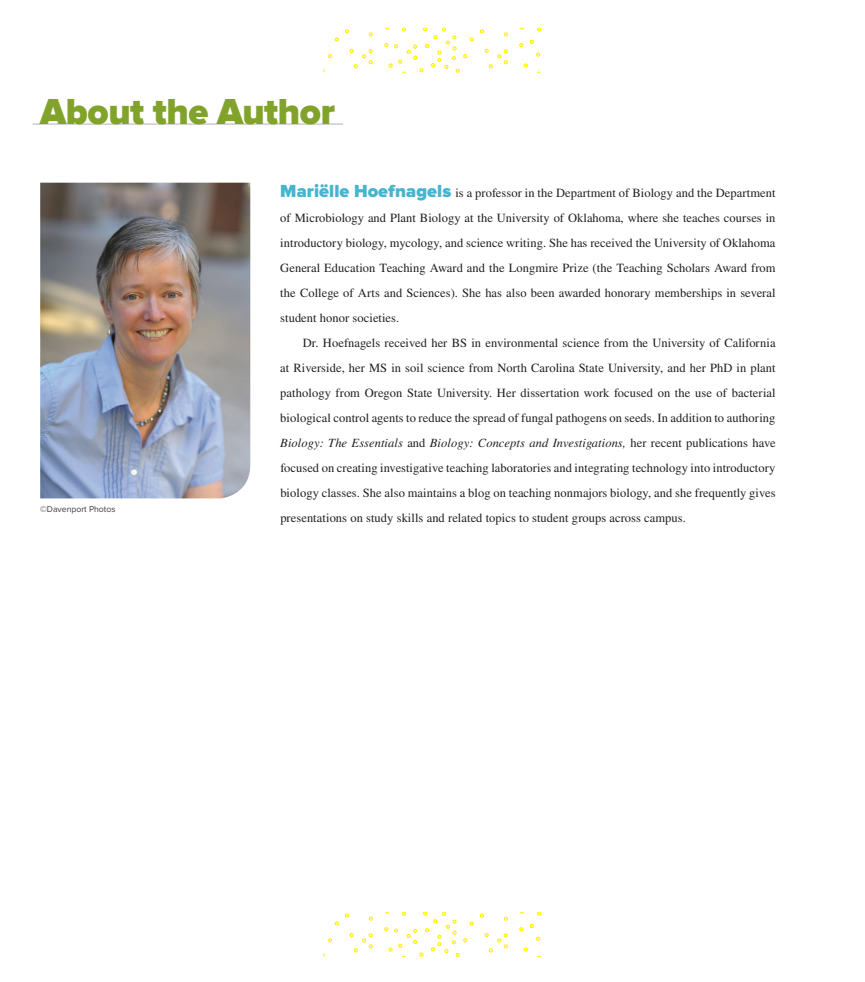
<style>
.page{position:relative;width:865px;height:982px;background:#fff}
.page>*{position:absolute;margin:0;border:0;box-sizing:border-box;transform-origin:0 0}
.faa_tt{font:900 37.5px "Proxima Nova";letter-spacing:-.01em;color:#81a32a}
.faa_tx{font:12.5px/25px "STIX Math Jax Main";letter-spacing:.005em;color:#231f20;text-align:justify}
.faa_tx_first{font:12.5px/25px "STIX Math Jax Main";letter-spacing:.005em;color:#231f20;text-align:justify}
.bch_fgcr{font:8.75px "Proxima Nova";letter-spacing:-.005em;color:#3e3e3f}
.s1{font-family:"Proxima Nova";font-weight:900;font-size:18.12px;color:#46b5cd}
.s2{font-style:italic}
</style>
<div class="page">
<hr style="left:33px;top:124px;width:310px;height:1px;background:#b2b3b7">
<img style="left:40px;top:183px;width:210px;height:315px">
<svg style="left:349px;top:49px;width:24px;height:19px"></svg>
<svg style="left:369px;top:32px;width:4px;height:5px"></svg>
<svg style="left:328px;top:54px;width:4px;height:4px"></svg>
<svg style="left:334px;top:37px;width:5px;height:4px"></svg>
<svg style="left:345px;top:29px;width:4px;height:4px"></svg>
<svg style="left:484px;top:49px;width:24px;height:19px"></svg>
<svg style="left:504px;top:32px;width:4px;height:5px"></svg>
<svg style="left:480px;top:29px;width:4px;height:4px"></svg>
<svg style="left:519px;top:43px;width:4px;height:4px"></svg>
<svg style="left:537px;top:28px;width:4px;height:3px"></svg>
<svg style="left:523px;top:63px;width:4px;height:4px"></svg>
<svg style="left:529px;top:40px;width:5px;height:4px"></svg>
<svg style="left:536px;top:52px;width:4px;height:5px"></svg>
<svg style="left:384px;top:28px;width:90px;height:45px"></svg>
<svg style="left:349px;top:933px;width:24px;height:19px"></svg>
<svg style="left:369px;top:916px;width:4px;height:4px"></svg>
<svg style="left:328px;top:938px;width:4px;height:4px"></svg>
<svg style="left:334px;top:921px;width:5px;height:4px"></svg>
<svg style="left:345px;top:913px;width:4px;height:4px"></svg>
<svg style="left:484px;top:933px;width:24px;height:19px"></svg>
<svg style="left:504px;top:916px;width:4px;height:4px"></svg>
<svg style="left:480px;top:913px;width:4px;height:4px"></svg>
<svg style="left:519px;top:927px;width:4px;height:4px"></svg>
<svg style="left:537px;top:912px;width:4px;height:3px"></svg>
<svg style="left:523px;top:947px;width:4px;height:4px"></svg>
<svg style="left:529px;top:924px;width:5px;height:4px"></svg>
<svg style="left:536px;top:936px;width:4px;height:4px"></svg>
<svg style="left:384px;top:912px;width:90px;height:44px"></svg>
<p class="faa_tt" style="left:40px;top:90px;width:296px">About the Author</p>
<p class="bch_fgcr" style="left:40px;top:504px;width:77px">©Davenport Photos</p>
<p class="faa_tx_first" style="left:280px;top:181px;width:497px"><span class="s1">Mariëlle Hoefnagels</span> is a professor in the Department of Biology and the Department of Microbiology and Plant Biology at the University of Oklahoma, where she teaches courses in introductory biology, mycology, and science writing. She has received the University of Oklahoma General Education Teaching Award and the Longmire Prize (the Teaching Scholars Award from the College of Arts and Sciences). She has also been awarded honorary memberships in several student honor societies.</p>
<p class="faa_tx" style="left:280px;top:331px;width:497px;text-indent:22px">Dr. Hoefnagels received her BS in environmental science from the University of California at Riverside, her MS in soil science from North Carolina State University, and her PhD in plant pathology from Oregon State University. Her dissertation work focused on the use of bacterial biological control agents to reduce the spread of fungal pathogens on seeds. In addition to authoring <span class="s2">Biology: The Essentials</span> and <span class="s2">Biology: Concepts and Investigations,</span> her recent publications have focused on creating investigative teaching laboratories and integrating technology into introductory biology classes. She also maintains a blog on teaching nonmajors biology, and she frequently gives presentations on study skills and related topics to student groups across campus.</p>
</div>
